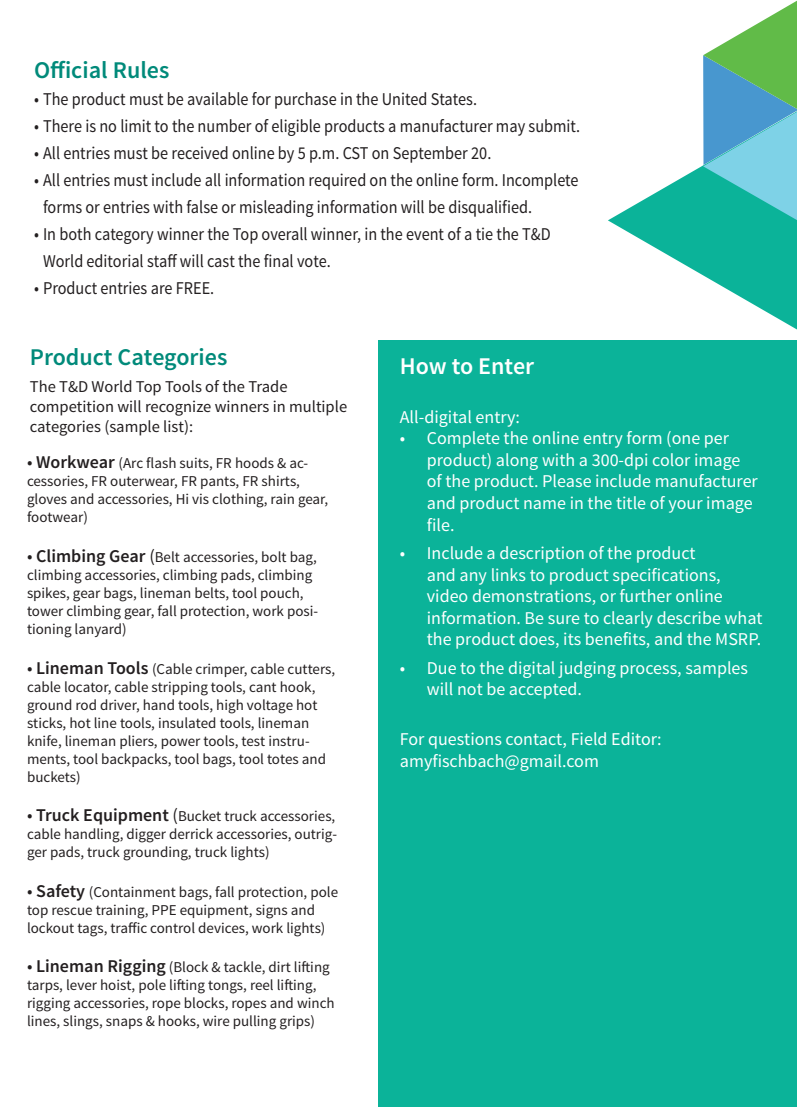
<style>
.page{position:relative;width:797px;height:1107px;background:#fff}
.page>*{position:absolute;margin:0;border:0;box-sizing:border-box;transform-origin:0 0}
.t1{font:600 24px "Source Sans Pro";color:#008a7a}
.t2{font:600 24px "Source Sans Pro";color:#fff}
.t3{font:18px/21.6px "Source Sans Pro";color:#fff}
.t4{font:18px/27px "Source Sans Pro";color:#231f20;scale:.9 1}
.t5{font:16.5px/19.8px "Source Sans Pro";color:#231f20}
.t6{font:15px/18px "Source Sans Pro";color:#231f20}
.s1{font-size:18px}
.s2{font-weight:600;font-size:18px}
</style>
<div class="page">
<div style="left:378px;top:341px;width:418px;height:766px;background:#0bb399"></div>
<svg style="left:608px;top:165px;width:188px;height:164px"></svg>
<svg style="left:703px;top:1px;width:93px;height:219px;background:#6bbfb3"></svg>
<h1 class="t1" style="left:34px;top:55px;width:137px">Official Rules</h1>
<p class="t4" style="left:34px;top:86px;width:493px">• The product must be available for purchase in the United States.</p>
<p class="t4" style="left:34px;top:113px;width:608px">• There is no limit to the number of eligible products a manufacturer may submit.</p>
<p class="t4" style="left:34px;top:140px;width:509px">• All entries must be received online by 5 p.m. CST on September 20.</p>
<p class="t4" style="left:43px;top:167px;width:596px;text-indent:-9px">• All entries must include all information required on the online form. Incomplete forms or entries with false or misleading information will be disqualified.</p>
<p class="t4" style="left:43px;top:221px;width:565px;text-indent:-9px">• In both category winner the Top overall winner, in the event of a tie the T&amp;D<br>World editorial staff will cast the final vote.</p>
<p class="t4" style="left:34px;top:275px;width:202px">• Product entries are FREE.</p>
<h1 class="t1" style="left:30px;top:342px;width:199px">Product Categories</h1>
<p class="t5" style="left:30px;top:377px;width:319px">The T&amp;D World Top Tools of the Trade competition will recognize winners in multiple categories (sample list):</p>
<p class="t6" style="left:27px;top:455px;width:303px"><span class="s1">•</span> <span class="s2">Workwear</span> (Arc flash suits, FR hoods &amp; ac&shy;cessories, FR outerwear, FR pants, FR shirts, gloves and accessories, Hi vis clothing, rain gear, footwear)</p>
<p class="t6" style="left:27px;top:548px;width:292px"><span class="s1">•</span> <span class="s2">Climbing Gear</span> <span class="s1">(</span>Belt accessories, bolt bag, climbing accessories, climbing pads, climbing spikes, gear bags, lineman belts, tool pouch, tower climbing gear, fall protection, work posi&shy;tioning lanyard)</p>
<p class="t6" style="left:27px;top:660px;width:309px"><span class="s1">•</span> <span class="s2">Lineman Tools</span> (Cable crimper, cable cutters, cable locator, cable stripping tools, cant hook, ground rod driver, hand tools, high voltage hot sticks, hot line tools, insulated tools, lineman knife, lineman pliers, power tools, test instru&shy;ments, tool backpacks, tool bags, tool totes and buckets)</p>
<p class="t6" style="left:27px;top:807px;width:311px;text-align:justify"><span class="s1">•</span> <span class="s2">Truck Equipment</span> <span class="s1">(</span>Bucket truck accessories, cable handling, digger derrick accessories, outrig&shy;ger pads, truck grounding, truck lights)</p>
<p class="t6" style="left:27px;top:883px;width:312px"><span class="s1">•</span> <span class="s2">Safety</span> (Containment bags, fall protection, pole top rescue training, PPE equipment, signs and lockout tags, traffic control devices, work lights)</p>
<p class="t6" style="left:27px;top:959px;width:309px"><span class="s1">•</span> <span class="s2">Lineman Rigging</span> (Block &amp; tackle, dirt lifting tarps, lever hoist, pole lifting tongs, reel lifting, rigging accessories, rope blocks, ropes and winch lines, slings, snaps &amp; hooks, wire pulling grips)</p>
<h1 class="t2" style="left:400px;top:351px;width:136px">How to Enter</h1>
<p class="t3" style="left:400px;top:406px;width:122px">All-digital entry:</p>
<p class="t3" style="left:427px;top:428px;width:332px;text-indent:-27px">• Complete the online entry form (one per product) along with a 300-dpi color image of the product. Please include manufacturer and product name in the title of your image file.</p>
<p class="t3" style="left:427px;top:542px;width:337px;text-indent:-27px">• Include a description of the product<br>and any links to product specifications, video demonstrations, or further online information. Be sure to clearly describe what the product does, its benefits, and the MSRP.</p>
<p class="t3" style="left:427px;top:657px;width:323px;text-indent:-27px">• Due to the digital judging process, samples will not be accepted.</p>
<p class="t3" style="left:400px;top:729px;width:263px">For questions contact, Field Editor: amyfischbach@gmail.com</p>
</div>
